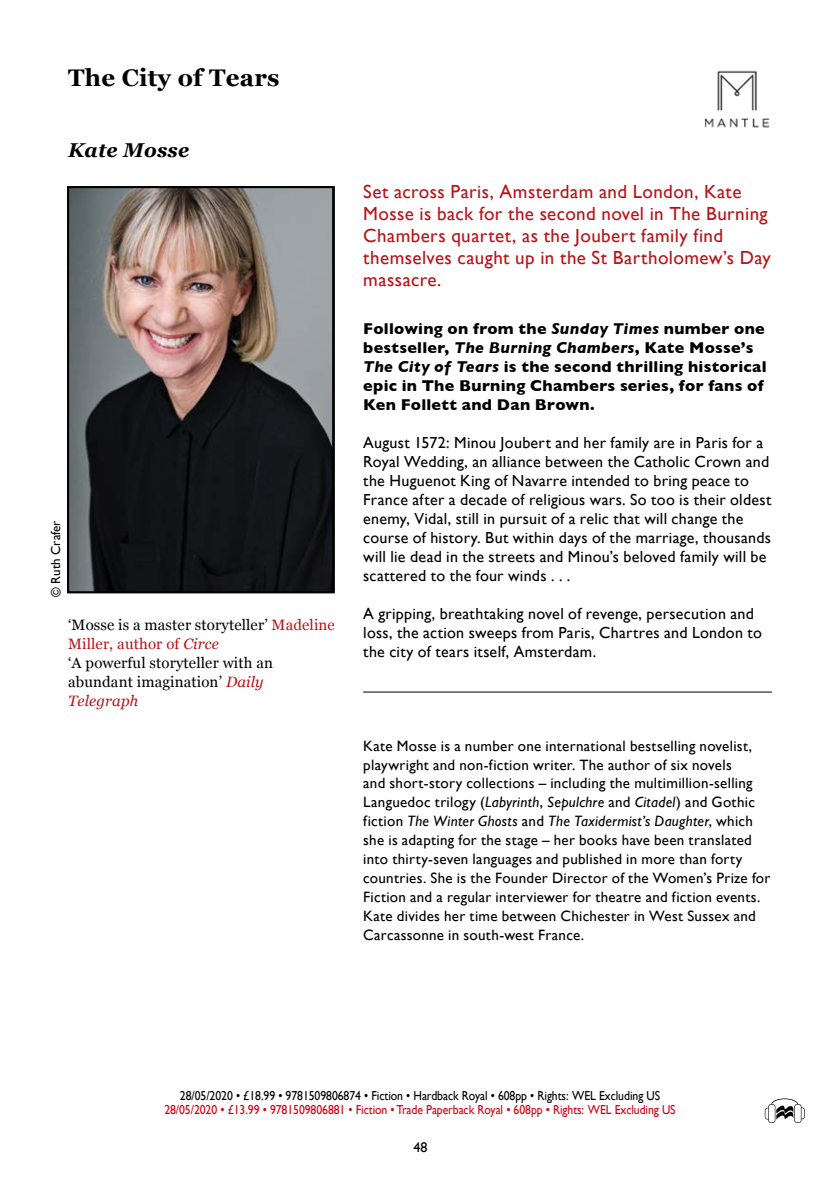
<style>
.page{position:relative;width:840px;height:1191px;background:#fff}
.page>*{position:absolute;margin:0;border:0;box-sizing:border-box;transform-origin:0 0}
.t1{font:700 24px "Georgia";letter-spacing:.01em;color:#000}
.t2{font:italic 700 20px "Georgia";letter-spacing:.01em;color:#000}
.t3{font:19px/22px "Gill Sans";letter-spacing:.02em;color:#b91217}
.t4{font:16px/19px "Gill Sans";letter-spacing:.015em;color:#000}
.t5{font:700 16px/19px "Gill Sans";letter-spacing:.02em;color:#000}
.t6{font:15px/19px "Gill Sans";letter-spacing:.02em;color:#000}
.t7{font:15px/19px "Georgia";letter-spacing:.01em;color:#000}
.t8{font:14px "Gill Sans";color:#000}
.t9{font:13px "Gill Sans";letter-spacing:-.005em;color:#d4000f;scale:.9 1}
.t10{font:13px "Gill Sans";letter-spacing:-.005em;color:#000;scale:.9 1}
.t11{font:13px "Gill Sans";letter-spacing:-.005em;color:#000}
.s1{color:#b91217}
.s2{font-style:italic;color:#b91217}
.s3{font-style:italic}
</style>
<div class="page">
<svg style="left:764px;top:1098px;width:40px;height:25px"></svg>
<hr style="left:363px;top:691px;width:408px;height:1px;background:#000">
<img style="left:704px;top:70px;width:66px;height:58px">
<img style="left:70px;top:189px;width:261px;height:401px">
<div style="left:67px;top:186px;width:267px;height:407px;border:2px solid #000"></div>
<h1 class="t1" style="left:68px;top:64px;width:213px">The City of Tears</h1>
<h2 class="t2" style="left:68px;top:139px;width:123px">Kate Mosse</h2>
<p class="t11" style="left:48px;top:597px;width:78px;rotate:-90deg">© Ruth Crafer</p>
<p class="t7" style="left:68px;top:615px;width:268px">‘Mosse is a master storyteller’ <span class="s1">Madeline<br>Miller, author of</span> <span class="s2">Circe<br></span>‘A powerful storyteller with an abundant imagination’ <span class="s2">Daily<br>Telegraph</span></p>
<p class="t3" style="left:363px;top:181px;width:409px">Set across Paris, Amsterdam and London, Kate Mosse is back for the second novel in The Burning Chambers quartet, as the Joubert family find themselves caught up in the St Bartholomew’s Day massacre.</p>
<p class="t5" style="left:363px;top:318px;width:404px">Following on from the <span class="s3">Sunday Times</span> number one bestseller, <span class="s3">The Burning Chambers</span>, Kate Mosse’s <span class="s3">The City of Tears</span> is the second thrilling historical epic in The Burning Chambers series, for fans of Ken Follett and Dan Brown.</p>
<p class="t4" style="left:363px;top:433px;width:409px">August 1572: Minou Joubert and her family are in Paris for a Royal Wedding, an alliance between the Catholic Crown and the Huguenot King of Navarre intended to bring peace to France after a decade of religious wars. So too is their oldest enemy, Vidal, still in pursuit of a relic that will change the course of history. But within days of the marriage, thousands will lie dead in the streets and Minou’s beloved family will be scattered to the four winds . . .</p>
<p class="t4" style="left:363px;top:604px;width:400px">A gripping, breathtaking novel of revenge, persecution and loss, the action sweeps from Paris, Chartres and London to the city of tears itself, Amsterdam.</p>
<p class="t6" style="left:363px;top:736px;width:408px">Kate Mosse is a number one international bestselling novelist, playwright and non-fiction writer. The author of six novels<br>and short-story collections – including the multimillion-selling Languedoc trilogy (<span class="s3">Labyrinth</span>, <span class="s3">Sepulchre</span> and <span class="s3">Citadel</span>) and Gothic fiction <span class="s3">The Winter Ghosts</span> and <span class="s3">The Taxidermist’s Daughter</span>, which she is adapting for the stage – her books have been translated into thirty-seven languages and published in more than forty countries. She is the Founder Director of the Women’s Prize for Fiction and a regular interviewer for theatre and fiction events.<br>Kate divides her time between Chichester in West Sussex and Carcassonne in south-west France.</p>
<p class="t10" style="left:180px;top:1087px;width:534px">28/05/2020 • £18.99 • 9781509806874 • Fiction • Hardback Royal • 608pp • Rights: WEL Excluding US</p>
<p class="t9" style="left:164px;top:1102px;width:569px">28/05/2020 • £13.99 • 9781509806881 • Fiction • Trade Paperback Royal • 608pp • Rights: WEL Excluding US</p>
<p class="t8" style="left:413px;top:1139px;width:15px">48</p>
</div>
